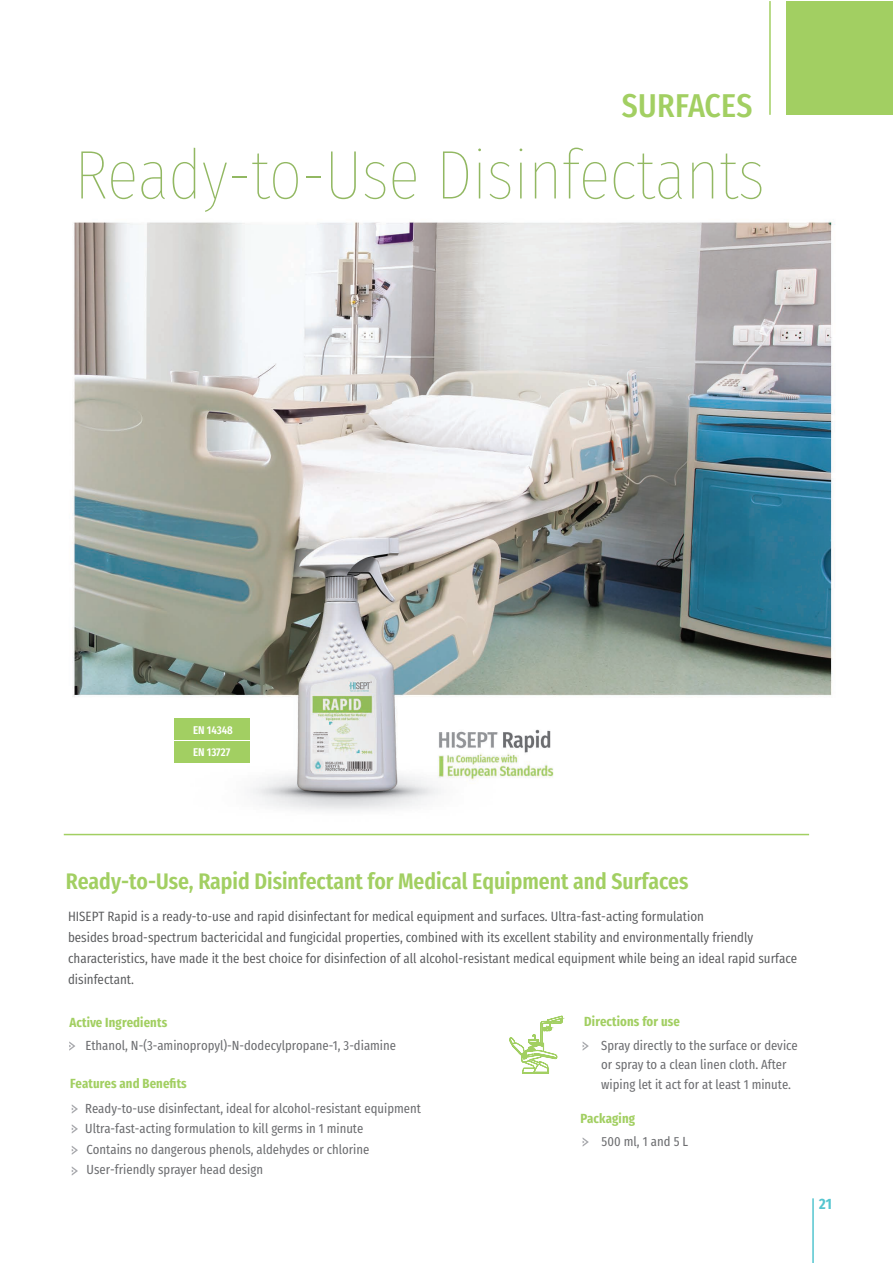
<style>
.page{position:relative;width:893px;height:1263px;background:#fff}
.page>*{position:absolute;margin:0;border:0;box-sizing:border-box;transform-origin:0 0}
.t1{font:100 69px "Fira Sans Condensed";letter-spacing:-.01em;color:#92b862}
.t2{font:500 33px "Fira Sans Condensed";letter-spacing:.01em;color:#a2cf62}
.t3{font:600 22.5px "Fira Sans Condensed";color:#a2cf62}
.t4{font:700 15px "Fira Sans Condensed";color:#54c5cf}
.t5{font:13.5px "Fira Sans Condensed";color:#57585a}
.t6{font:13.2px/19.5px "Fira Sans Condensed";color:#6c6d70}
.t7{font:700 13.2px "Fira Sans Condensed";letter-spacing:.01em;color:#a2cf62}
.t8{font:600 11.25px "Fira Sans Condensed";color:#fff}
</style>
<div class="page">
<svg style="left:509px;top:1015px;width:56px;height:59px"></svg>
<img style="left:63px;top:221px;width:772px;height:615px">
<svg style="left:69px;top:1041px;width:6px;height:9px"></svg>
<svg style="left:583px;top:1042px;width:6px;height:8px"></svg>
<svg style="left:583px;top:1138px;width:6px;height:8px"></svg>
<svg style="left:72px;top:1104px;width:6px;height:9px"></svg>
<svg style="left:72px;top:1124px;width:6px;height:9px"></svg>
<svg style="left:72px;top:1146px;width:6px;height:9px"></svg>
<svg style="left:72px;top:1166px;width:6px;height:9px"></svg>
<hr style="left:64px;top:834px;width:745px;height:1px;background:#a2cf62">
<div style="left:786px;top:1px;width:107px;height:114px;background:#a2cf62"></div>
<hr style="left:769px;top:1px;width:2px;height:114px;background:#a2cf62">
<div style="left:174px;top:718px;width:76px;height:21px;background:#a2cf62"></div>
<div style="left:174px;top:742px;width:76px;height:21px;background:#a2cf62"></div>
<hr style="left:812px;top:1198px;width:2px;height:65px;background:#54c5cf">
<p class="t2" style="left:622px;top:75px;width:132px">SURFACES</p>
<p class="t1" style="left:74px;top:111px;width:692px">Ready-to-Use Disinfectants</p>
<p class="t8" style="left:193px;top:719px;width:41px">EN 14348</p>
<p class="t8" style="left:193px;top:742px;width:39px">EN 13727</p>
<p class="t3" style="left:66px;top:860px;width:624px">Ready-to-Use, Rapid Disinfectant for Medical Equipment and Surfaces</p>
<p class="t5" style="left:68px;top:904px;width:637px">HISEPT Rapid is a ready-to-use and rapid disinfectant for medical equipment and surfaces. Ultra-fast-acting formulation</p>
<p class="t5" style="left:68px;top:925px;width:687px">besides broad-spectrum bactericidal and fungicidal properties, combined with its excellent stability and environmentally friendly</p>
<p class="t5" style="left:68px;top:946px;width:731px">characteristics, have made it the best choice for disinfection of all alcohol-resistant medical equipment while being an ideal rapid surface</p>
<p class="t5" style="left:68px;top:967px;width:67px">disinfectant.</p>
<p class="t7" style="left:69px;top:1010px;width:99px">Active Ingredients</p>
<p class="t6" style="left:85px;top:1034px;width:312px">Ethanol, N-(3-aminopropyl)-N-dodecylpropane-1, 3-diamine</p>
<p class="t7" style="left:584px;top:1009px;width:97px">Directions for use</p>
<p class="t6" style="left:601px;top:1034px;width:198px">Spray directly to the surface or device or spray to a clean linen cloth. After wiping let it act for at least 1 minute.</p>
<p class="t7" style="left:70px;top:1072px;width:118px">Features and Benefits</p>
<p class="t6" style="left:85px;top:1097px;width:337px">Ready-to-use disinfectant, ideal for alcohol-resistant equipment</p>
<p class="t6" style="left:85px;top:1117px;width:280px">Ultra-fast-acting formulation to kill germs in 1 minute</p>
<p class="t6" style="left:87px;top:1138px;width:284px">Contains no dangerous phenols, aldehydes or chlorine</p>
<p class="t6" style="left:87px;top:1159px;width:178px">User-friendly sprayer head design</p>
<p class="t7" style="left:580px;top:1106px;width:56px">Packaging</p>
<p class="t6" style="left:601px;top:1131px;width:88px">500 ml, 1 and 5 L</p>
<p class="t4" style="left:819px;top:1190px;width:14px">21</p>
</div>
